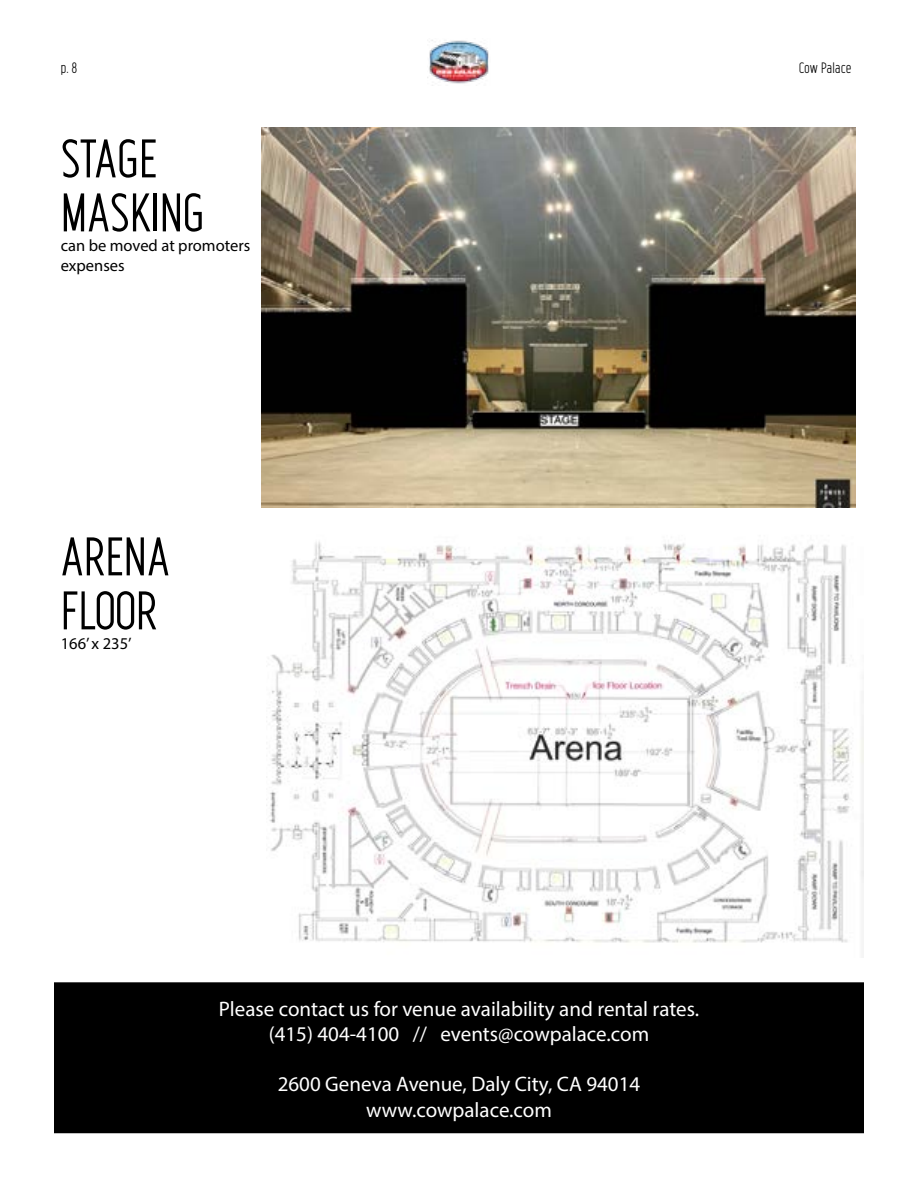
<style>
.page{position:relative;width:918px;height:1188px;background:#fff}
.page>*{position:absolute;margin:0;border:0;box-sizing:border-box;transform-origin:0 0}
.t1{font:700 54px/54px "Industrial Sans";color:#000}
.t2{font:21px/25.2px "Myriad Pro";color:#fff;text-align:center}
.t3{font:16.5px/19.8px "Myriad Pro";color:#000}
.t4{font:15px "Industrial Sans";letter-spacing:.015em;color:#000}
</style>
<div class="page">
<div style="left:55px;top:983px;width:808px;height:149px;background:#000"></div>
<div style="left:54px;top:982px;width:810px;height:151px;border:2px solid #000"></div>
<img style="left:429px;top:40px;width:60px;height:44px">
<img style="left:266px;top:541px;width:598px;height:402px">
<img style="left:261px;top:127px;width:594px;height:381px">
<p class="t4" style="left:61px;top:59px;width:18px">p. 8</p>
<p class="t4" style="left:799px;top:59px;width:54px">Cow Palace</p>
<h1 class="t1" style="left:61px;top:132px;width:145px">STAGE<br>MASKING</h1>
<p class="t3" style="left:61px;top:235px;width:191px">can be moved at promoters expenses</p>
<h1 class="t1" style="left:61px;top:530px;width:111px">ARENA<br>FLOOR</h1>
<p class="t3" style="left:61px;top:633px;width:72px">166’ x 235’</p>
<p class="t2" style="left:219px;top:996px;width:482px">Please contact us for venue availability and rental rates. (415) 404-4100 // events@cowpalace.com</p>
<p class="t2" style="left:278px;top:1072px;width:364px">2600 Geneva Avenue, Daly City, CA 94014 www.cowpalace.com</p>
</div>
